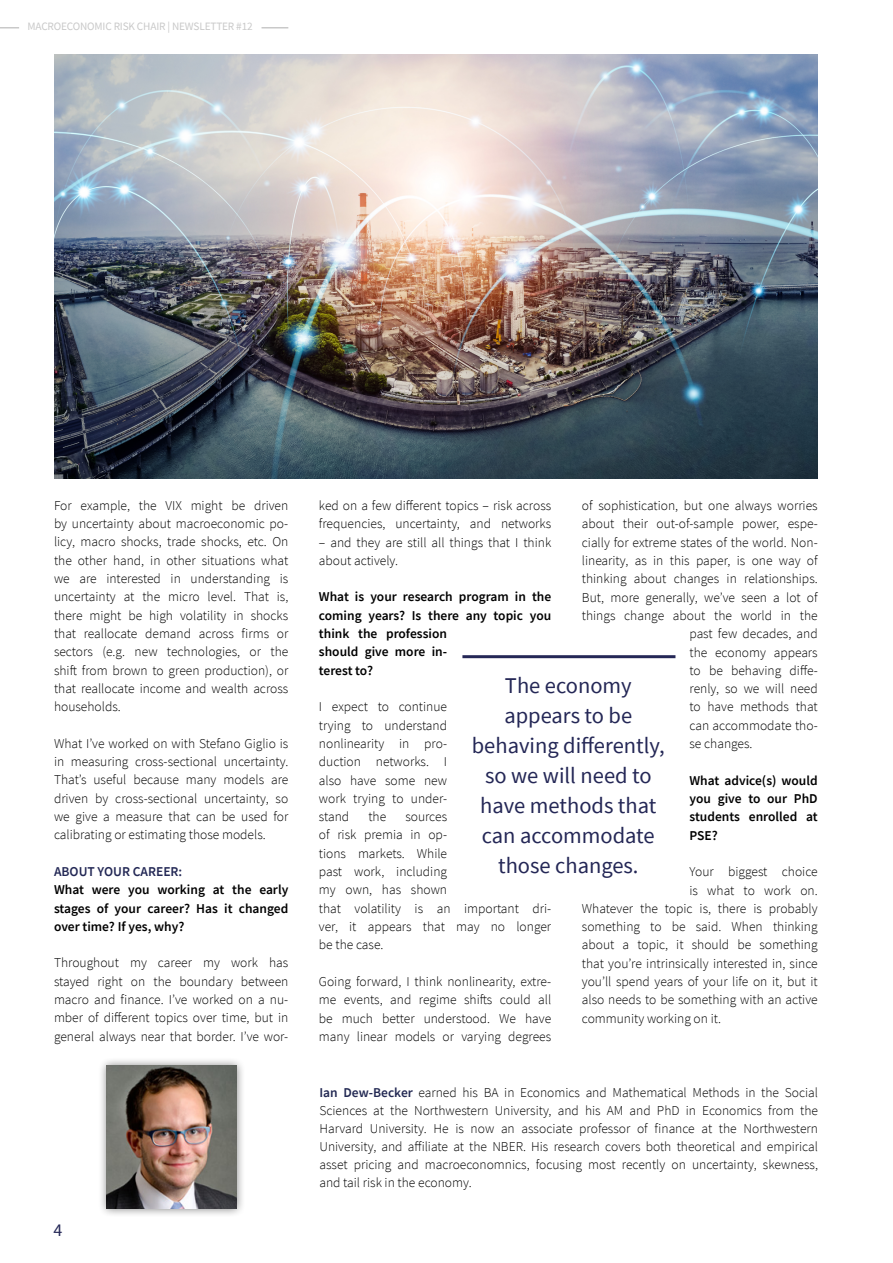
<style>
.page{position:relative;width:893px;height:1263px;background:#fff}
.page>*{position:absolute;margin:0;border:0;box-sizing:border-box;transform-origin:0 0}
.t1{font:22.5px/30px "Source Sans Pro";color:#242756;text-align:center}
.t2{font:18px "Source Sans Pro";color:#242756}
.t3{font:300 13.5px/18.3px "Source Sans Pro";color:#000;text-align:justify}
.t4{font:600 13.5px/18.3px "Source Sans Pro";color:#000;text-align:justify}
.t5{font:600 13.5px "Source Sans Pro";color:#232855}
.t6{font:11.25px "Source Sans Pro";letter-spacing:-.015em;color:#c9c9c9}
.s1{font-weight:600;color:#232953}
</style>
<div class="page">
<img style="left:54px;top:54px;width:764px;height:424px">
<svg style="left:0;top:27px;width:19px;height:2px"></svg>
<hr style="left:261px;top:27px;width:27px;height:2px;background:#c9c9c9">
<hr style="left:462px;top:655px;width:213px;height:3px;background:#242756">
<div style="left:97px;top:1056px;width:148px;height:162px;background:#000;opacity:.5"></div>
<img style="left:106px;top:1065px;width:130px;height:144px">
<p class="t6" style="left:28px;top:19px;width:227px">MACROECONOMIC RISK CHAIR | NEWSLETTER #12</p>
<p class="t3" style="left:54px;top:496px;width:236px">For example, the VIX might be driven by uncertainty about macroeconomic po&shy;licy, macro shocks, trade shocks, etc. On the other hand, in other situations what we are interested in understanding is uncertainty at the micro level. That is, there might be high volatility in shocks that reallocate demand across firms or sectors (e.g. new technologies, or the shift from brown to green production), or that reallocate income and wealth across households.</p>
<p class="t3" style="left:54px;top:734px;width:236px">What I’ve worked on with Stefano Giglio is in measuring cross-sectional uncertainty.<br>That’s useful because many models are driven by cross-sectional uncertainty, so we give a measure that can be used for calibrating or estimating those models.</p>
<p class="t5" style="left:54px;top:862px;width:130px">ABOUT YOUR CAREER:</p>
<p class="t4" style="left:54px;top:880px;width:236px">What were you working at the early stages of your career? Has it changed over time? If yes, why?</p>
<p class="t3" style="left:54px;top:954px;width:236px">Throughout my career my work has stayed right on the boundary between macro and finance. I’ve worked on a nu&shy;mber of different topics over time, but in general always near that border. I’ve wor-</p>
<h2 class="t2" style="left:54px;top:1218px;width:10px">4</h2>
<p class="t3" style="left:319px;top:496px;width:234px">ked on a few different topics – risk across frequencies, uncertainty, and networks</p>
<p class="t3" style="left:319px;top:533px;width:234px">– and they are still all things that I think about actively.</p>
<p class="t4" style="left:319px;top:588px;width:234px;text-align:left">What is your research program in the coming years? Is there any topic you think the profession<br>should give more in-<br>terest to?</p>
<p class="t3" style="left:319px;top:698px;width:130px">I expect to continue trying to understand nonlinearity in pro&shy;duction networks. I also have some new work trying to under&shy;stand</p>
<p class="t3" style="left:582px;top:496px;width:237px">of sophistication, but one always worries</p>
<p class="t3" style="left:582px;top:515px;width:237px">about their out-of-sample power, espe-</p>
<p class="t3" style="left:582px;top:533px;width:237px">cially for extreme states of the world. Non-</p>
<p class="t3" style="left:582px;top:551px;width:237px">linearity, as in this paper, is one way of</p>
<p class="t3" style="left:582px;top:570px;width:237px">thinking about changes in relationships.</p>
<p class="t3" style="left:582px;top:588px;width:237px">But, more generally, we’ve seen a lot of</p>
<p class="t3" style="left:582px;top:606px;width:237px">things change about the world in the</p>
<p class="t3" style="left:689px;top:625px;width:130px">past few decades, and</p>
<p class="t3" style="left:689px;top:643px;width:130px">the economy appears</p>
<p class="t3" style="left:689px;top:661px;width:130px">to be behaving diffe-</p>
<p class="t3" style="left:689px;top:679px;width:130px">renly, so we will need</p>
<p class="t3" style="left:689px;top:698px;width:130px">to have methods that</p>
<p class="t3" style="left:689px;top:716px;width:130px">can accommodate tho-</p>
<p class="t3" style="left:689px;top:734px;width:65px">se changes.</p>
<p class="t4" style="left:689px;top:771px;width:130px">What advice(s) would you give to our PhD students enrolled at PSE?</p>
<p class="t3" style="left:689px;top:862px;width:130px">Your biggest choice</p>
<p class="t3" style="left:689px;top:881px;width:130px">is what to work on.</p>
<p class="t3" style="left:582px;top:899px;width:237px">Whatever the topic is, there is probably</p>
<p class="t3" style="left:582px;top:917px;width:237px">something to be said. When thinking</p>
<p class="t3" style="left:582px;top:936px;width:237px">about a topic, it should be something</p>
<p class="t3" style="left:582px;top:954px;width:237px">that you’re intrinsically interested in, since</p>
<p class="t3" style="left:582px;top:972px;width:237px">you’ll spend years of your life on it, but it</p>
<p class="t3" style="left:582px;top:991px;width:237px">also needs to be something with an active</p>
<p class="t3" style="left:582px;top:1009px;width:141px">community working on it.</p>
<h1 class="t1" style="left:472px;top:670px;width:195px">The economy appears to be behaving differently, so we will need to have methods that can accommodate those changes.</h1>
<p class="t3" style="left:368px;top:807px;width:19px">the</p>
<p class="t3" style="left:319px;top:807px;width:234px;text-align:left;text-indent:86px">sources<br>of risk premia in op-<br>tions markets. While<br>past work, including<br>my own, has shown<br>that volatility is an important dri&shy;ver, it appears that may no longer be the case.</p>
<p class="t3" style="left:319px;top:972px;width:234px">Going forward, I think nonlinearity, extre&shy;me events, and regime shifts could all be much better understood. We have many linear models or varying degrees</p>
<p class="t3" style="left:319px;top:1084px;width:500px"><span class="s1">Ian Dew-Becker</span> earned his BA in Economics and Mathematical Methods in the Social Sciences at the Northwestern University, and his AM and PhD in Economics from the Harvard University. He is now an associate professor of finance at the Northwestern University, and affiliate at the NBER. His research covers both theoretical and empirical asset pricing and macroeconomnics, focusing most recently on uncertainty, skewness, and tail risk in the economy.</p>
</div>
